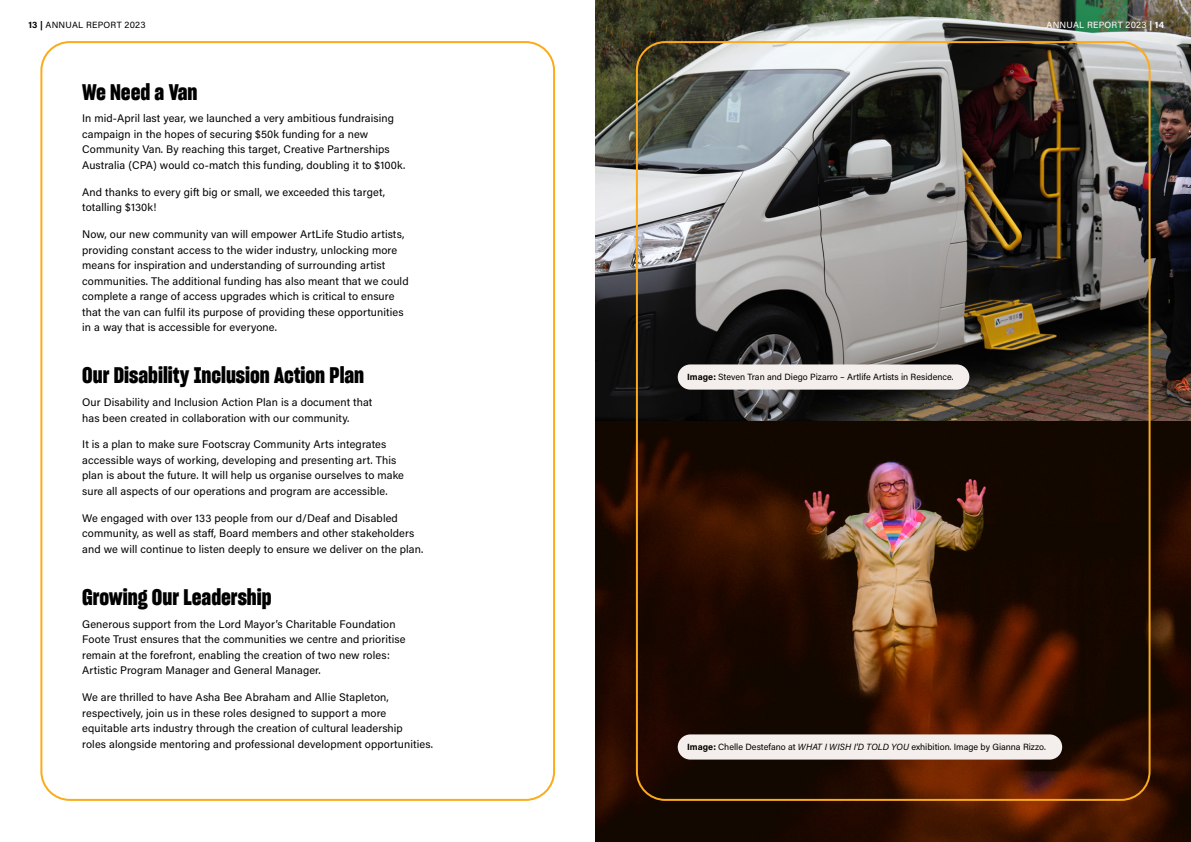
<style>
.page{position:relative;width:1191px;height:842px;background:#fff}
.page>*{position:absolute;margin:0;border:0;box-sizing:border-box;transform-origin:0 0}
.t1{font:22px "Sharp Grotesk Bold 15";color:#000}
.t2{font:11px/15.5px "Acumin Pro";letter-spacing:.01em;color:#000}
.t3{font:9px "Acumin Pro";color:#000}
.t4{font:9px "Acumin Pro";letter-spacing:.025em;color:#000}
.t5{font:9px "Acumin Pro";letter-spacing:.025em;color:#fff}
.s1{font-weight:700}
.s2{font-family:"Acumin Variable Concept"}
</style>
<div class="page">
<img style="left:595px;top:421px;width:596px;height:421px">
<div style="left:677px;top:734px;width:385px;height:25px;background:#f4efec;border-radius:13px"></div>
<img style="left:595px;top:0;width:596px;height:421px">
<div style="left:677px;top:364px;width:292px;height:26px;background:#f4efec;border-radius:13px"></div>
<p class="t4" style="left:28px;top:19px;width:119px"><span class="s1">13 |</span> ANNUAL REPORT 2023</p>
<p class="t5" style="left:1046px;top:19px;width:119px">ANNUAL REPORT 2023 <span class="s1">| 14</span></p>
<h1 class="t1" style="left:82px;top:77px;width:117px">We Need a Van</h1>
<p class="t2" style="left:82px;top:110px;width:325px">In mid-April last year, we launched a very ambitious fundraising campaign in the hopes of securing $50k funding for a new Community Van. By reaching this target, Creative Partnerships Australia (CPA) would co-match this funding, doubling it to $100k.</p>
<p class="t2" style="left:82px;top:184px;width:304px">And thanks to every gift big or small, we exceeded this target, totalling $130k!</p>
<p class="t2" style="left:82px;top:226px;width:328px">Now, our new community van will empower ArtLife Studio artists, providing constant access to the wider industry, unlocking more means for inspiration and understanding of surrounding artist communities. The additional funding has also meant that we could complete a range of access upgrades which is critical to ensure that the van can fulfil its purpose of providing these opportunities in a way that is accessible for everyone.</p>
<h1 class="t1" style="left:82px;top:360px;width:283px">Our Disability Inclusion Action Plan</h1>
<p class="t2" style="left:82px;top:394px;width:292px">Our Disability and Inclusion Action Plan is a document that has been created in collaboration with our community.</p>
<p class="t2" style="left:82px;top:436px;width:323px">It is a plan to make sure Footscray Community Arts integrates accessible ways of working, developing and presenting art. This plan is about the future. It will help us organise ourselves to make sure all aspects of our operations and program are accessible.</p>
<p class="t2" style="left:82px;top:510px;width:342px">We engaged with over 133 people from our d/Deaf and Disabled community, as well as staff, Board members and other stakeholders and we will continue to listen deeply to ensure we deliver on the plan.</p>
<h1 class="t1" style="left:82px;top:582px;width:191px">Growing Our Leadership</h1>
<p class="t2" style="left:82px;top:616px;width:325px">Generous support from the Lord Mayor’s Charitable Foundation Foote Trust ensures that the communities we centre and prioritise remain at the forefront, enabling the creation of two new roles:<br>Artistic Program Manager and General Manager.</p>
<p class="t2" style="left:82px;top:689px;width:352px">We are thrilled to have Asha Bee Abraham and Allie Stapleton, respectively, join us in these roles designed to support a more equitable arts industry through the creation of cultural leadership<br>roles alongside mentoring and professional development opportunities.</p>
<p class="t3" style="left:687px;top:371px;width:268px"><span class="s1">Image:</span> Steven Tran and Diego Pizarro – Artlife Artists in Residence.</p>
<p class="t3" style="left:687px;top:741px;width:360px"><span class="s1">Image:</span> Chelle Destefano at <span class="s2">WHAT I WISH I'D TOLD YOU</span> exhibition. Image by Gianna Rizzo.</p>
</div>
